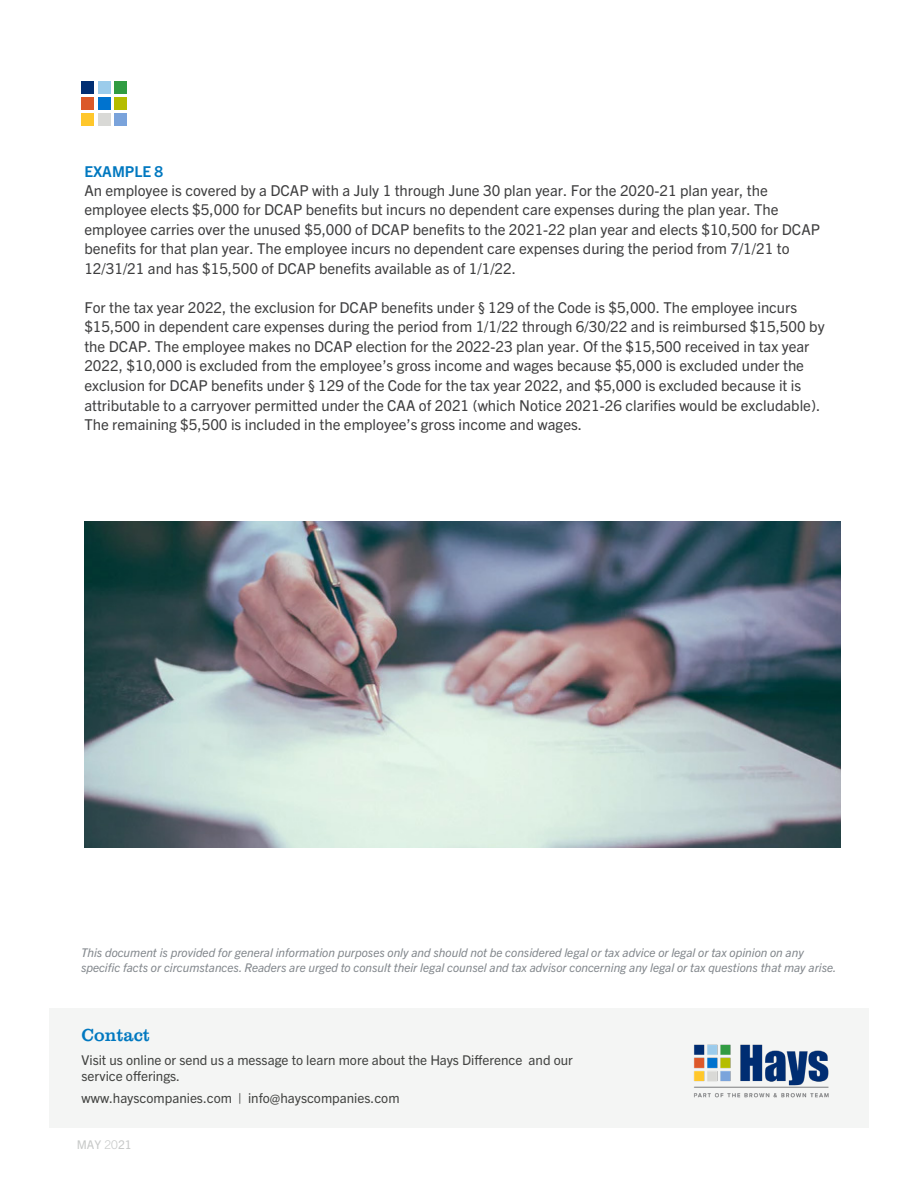
<style>
.page{position:relative;width:918px;height:1188px;background:#fff}
.page>*{position:absolute;margin:0;border:0;box-sizing:border-box;transform-origin:0 0}
.t1{font:18px "Clarendon URW";color:#0078c0}
.t2{font:15px/19.5px "Trade Gothic Next LT Pro";color:#3e3e3f}
.t3{font:13.5px/16.2px "Trade Gothic Next LT Pro";color:#414240}
.t4{font:italic 12px/14.4px "Trade Gothic Next LT Pro";color:#82878c}
.t5{font:12px "Trade Gothic Next LT Pro";color:#c7c9c8}
.s1{font-weight:700;color:#0078c0}
.s2{font-family:"Trade Gothic LT Std";font-weight:300}
</style>
<div class="page">
<div style="left:81px;top:114px;width:13px;height:12px;background:#ffc72b"></div>
<div style="left:98px;top:114px;width:12px;height:12px;background:#d9d9d6"></div>
<div style="left:114px;top:114px;width:13px;height:12px;background:#7aa3db"></div>
<div style="left:81px;top:97px;width:13px;height:13px;background:#db5929"></div>
<div style="left:98px;top:97px;width:12px;height:13px;background:#0073cf"></div>
<div style="left:114px;top:97px;width:13px;height:13px;background:#b5bd00"></div>
<div style="left:81px;top:81px;width:13px;height:12px;background:#002e73"></div>
<div style="left:98px;top:81px;width:12px;height:12px;background:#9ccceb"></div>
<div style="left:114px;top:81px;width:13px;height:12px;background:#309c42"></div>
<div style="left:49px;top:1008px;width:820px;height:120px;background:#f4f5f4"></div>
<img style="left:694px;top:1044px;width:135px;height:54px">
<img style="left:84px;top:521px;width:756px;height:327px">
<p class="t2" style="left:84px;top:161px;width:737px"><span class="s1">EXAMPLE 8<br></span>An employee is covered by a DCAP with a July 1 through June 30 plan year. For the 2020-21 plan year, the employee elects $5,000 for DCAP benefits but incurs no dependent care expenses during the plan year. The employee carries over the unused $5,000 of DCAP benefits to the 2021-22 plan year and elects $10,500 for DCAP benefits for that plan year. The employee incurs no dependent care expenses during the period from 7/1/21 to 12/31/21 and has $15,500 of DCAP benefits available as of 1/1/22.</p>
<p class="t2" style="left:84px;top:297px;width:742px">For the tax year 2022, the exclusion for DCAP benefits under § 129 of the Code is $5,000. The employee incurs $15,500 in dependent care expenses during the period from 1/1/22 through 6/30/22 and is reimbursed $15,500 by the DCAP. The employee makes no DCAP election for the 2022-23 plan year. Of the $15,500 received in tax year 2022, $10,000 is excluded from the employee’s gross income and wages because $5,000 is excluded under the exclusion for DCAP benefits under § 129 of the Code for the tax year 2022, and $5,000 is excluded because it is attributable to a carryover permitted under the CAA of 2021 (which Notice 2021-26 clarifies would be excludable).<br>The remaining $5,500 is included in the employee’s gross income and wages.</p>
<p class="t4" style="left:81px;top:945px;width:757px">This document is provided for general information purposes only and should not be considered legal or tax advice or legal or tax opinion on any specific facts or circumstances. Readers are urged to consult their legal counsel and tax advisor concerning any legal or tax questions that may arise.</p>
<p class="t1" style="left:82px;top:1022px;width:70px">Contact</p>
<p class="t3" style="left:82px;top:1051px;width:493px">Visit us online or send us a message to learn more about the Hays Difference and our service offerings.</p>
<p class="t3" style="left:82px;top:1089px;width:320px">www.hayscompanies.com | info@hayscompanies.com</p>
<p class="t5" style="left:77px;top:1136px;width:56px">MAY <span class="s2">20</span>21</p>
</div>
